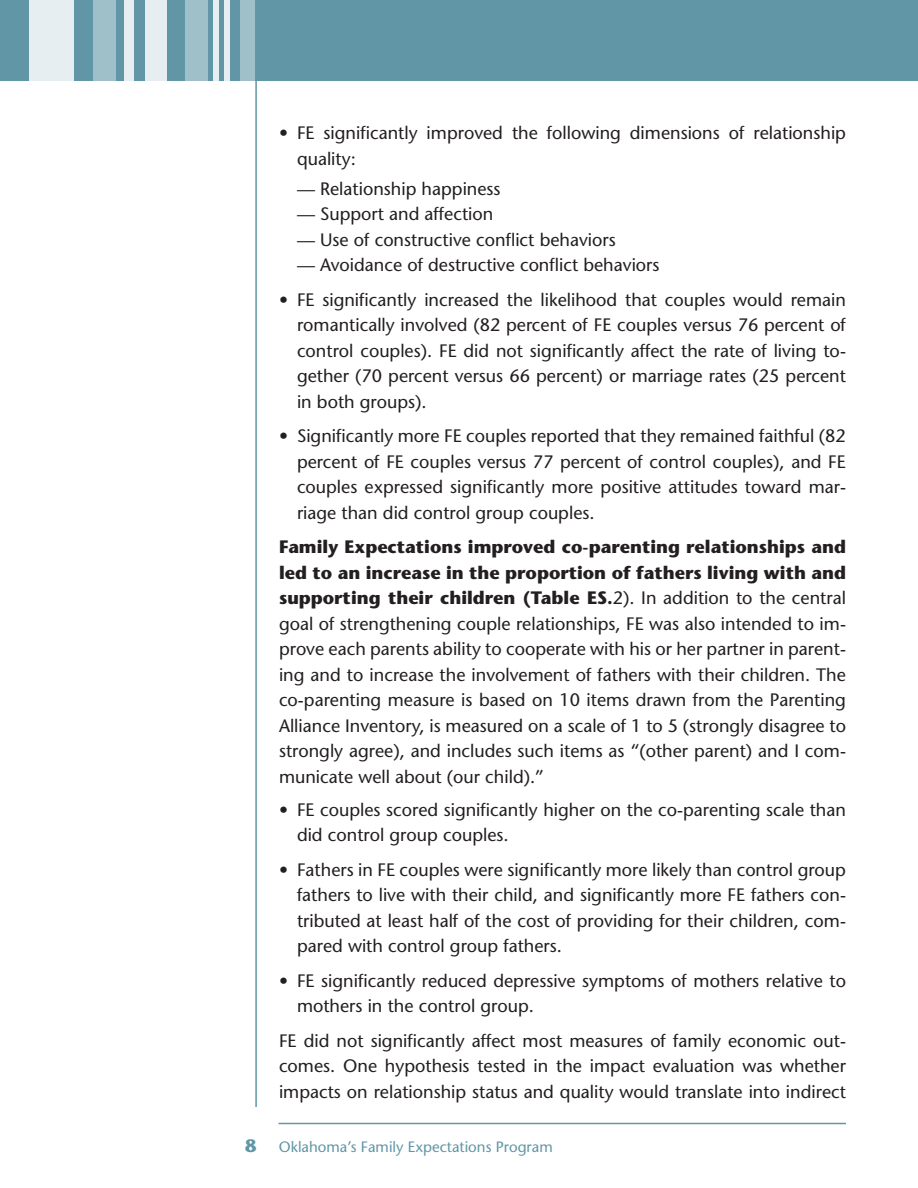
<style>
.page{position:relative;width:918px;height:1188px;background:#fff}
.page>*{position:absolute;margin:0;border:0;box-sizing:border-box;transform-origin:0 0}
.Bullet_list{font:500 18px/25.5px "Stone Sans Std";color:#231f20}
.Body_text_w__bold_1s{font:500 18px/25.5px "Stone Sans Std";color:#231f20;text-align:justify}
.Body_text{font:500 18px/25.5px "Stone Sans Std";color:#231f20;text-align:justify}
.t1{font:500 15px "Stone Sans Std";color:#6196a6}
.s1{font-weight:700}
.s2{font-weight:700;font-size:18px}
</style>
<div class="page">
<hr style="left:279px;top:1123px;width:567px;height:1px;background:#6196a6">
<hr style="left:255px;top:81px;width:2px;height:1026px;background:#6196a6">
<div style="left:0;top:0;width:918px;height:81px;background:#6196a6"></div>
<div style="left:93px;top:0;width:22px;height:81px;background:#9fbfc9"></div>
<svg style="left:240px;top:0;width:15px;height:81px"></svg>
<div style="left:185px;top:0;width:23px;height:81px;background:#9fbfc9"></div>
<div style="left:29px;top:0;width:44px;height:81px;background:#e6eef1"></div>
<div style="left:145px;top:0;width:21px;height:81px;background:#e6eef1"></div>
<svg style="left:124px;top:0;width:9px;height:81px"></svg>
<svg style="left:213px;top:0;width:6px;height:81px"></svg>
<svg style="left:224px;top:0;width:5px;height:81px"></svg>
<p class="Bullet_list" style="left:297px;top:120px;width:551px;text-indent:-18px">• FE significantly improved the following dimensions of relationship quality:</p>
<p class="Bullet_list" style="left:297px;top:176px;width:205px">— Relationship happiness</p>
<p class="Bullet_list" style="left:297px;top:201px;width:198px">— Support and affection</p>
<p class="Bullet_list" style="left:297px;top:227px;width:320px">— Use of constructive conflict behaviors</p>
<p class="Bullet_list" style="left:297px;top:252px;width:364px">— Avoidance of destructive conflict behaviors</p>
<p class="Bullet_list" style="left:297px;top:287px;width:551px;text-align:justify;text-indent:-18px">• FE significantly increased the likelihood that couples would remain romantically involved (82 percent of FE couples versus 76 percent of control couples). FE did not significantly affect the rate of living to&shy;gether (70 percent versus 66 percent) or marriage rates (25 percent in both groups).</p>
<p class="Bullet_list" style="left:297px;top:423px;width:551px;text-align:justify;text-indent:-18px">• Significantly more FE couples reported that they remained faithful (82 percent of FE couples versus 77 percent of control couples), and FE couples expressed significantly more positive attitudes toward mar&shy;riage than did control group couples.</p>
<p class="Body_text_w__bold_1s" style="left:279px;top:534px;width:569px"><span class="s1">Family Expectations improved co-parenting relationships and led to an increase in the proportion of fathers living with and supporting their children (Table ES.</span>2). In addition to the central goal of strengthening couple relationships, FE was also intended to im&shy;prove each parents ability to cooperate with his or her partner in parent&shy;ing and to increase the involvement of fathers with their children. The co-parenting measure is based on 10 items drawn from the Parenting Alliance Inventory, is measured on a scale of 1 to 5 (strongly disagree to strongly agree), and includes such items as “(other parent) and I com&shy;municate well about (our child).”</p>
<p class="Bullet_list" style="left:297px;top:797px;width:551px;text-indent:-18px">• FE couples scored significantly higher on the co-parenting scale than did control group couples.</p>
<p class="Bullet_list" style="left:297px;top:857px;width:551px;text-align:justify;text-indent:-18px">• Fathers in FE couples were significantly more likely than control group fathers to live with their child, and significantly more FE fathers con&shy;tributed at least half of the cost of providing for their children, com&shy;pared with control group fathers.</p>
<p class="Bullet_list" style="left:297px;top:968px;width:551px;text-indent:-18px">• FE significantly reduced depressive symptoms of mothers relative to mothers in the control group.</p>
<p class="Body_text" style="left:279px;top:1028px;width:569px">FE did not significantly affect most measures of family economic out&shy;comes. One hypothesis tested in the impact evaluation was whether impacts on relationship status and quality would translate into indirect</p>
<p class="t1" style="left:245px;top:1138px;width:309px"><span class="s2">8</span> Oklahoma’s Family Expectations Program</p>
</div>
